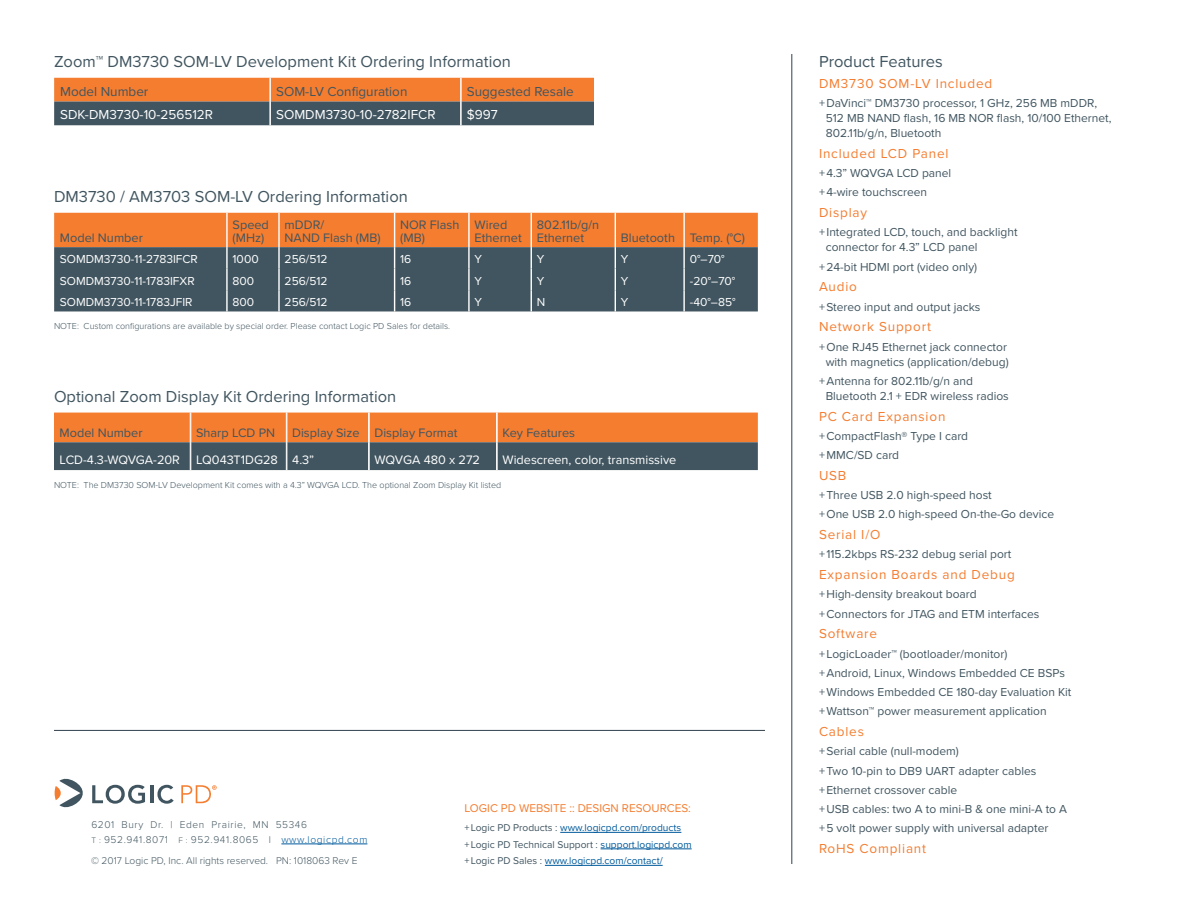
<style>
.page{position:relative;width:1188px;height:918px;background:#fff}
.page>*{position:absolute;margin:0;border:0;box-sizing:border-box;transform-origin:0 0}
.Chart_Title__gray{font:16.5px "Proxima Nova";color:#415560}
.Sidebar_Title__gray{font:16.5px "Proxima Nova";color:#415560}
.Side_Bar_Section_Hea{font:13.5px "Proxima Nova";letter-spacing:.06em;color:#f47d30}
.t1{font:13.5px "Proxima Nova";color:#fff}
.t2{font:13.5px "Proxima Nova";color:#415560}
.t3{font:12.75px/12.8px "Proxima Nova";color:#415560}
.t4{font:12.75px "Proxima Nova";color:#fff}
.Bullets{font:12px/15px "Proxima Nova";color:#415560}
.t5{font:12px "Proxima Nova";color:#fff}
.t6{font:11.7px "Proxima Nova";color:#f47d30}
.t7{font:300 10.2px/21.5px "Proxima Nova";color:#415560}
.t8{font:10.2px "Proxima Nova";color:#005a9c}
.t9{font:10.2px "Proxima Nova";color:#415560}
.t10{font:300 10.2px "Proxima Nova";letter-spacing:.06em;color:#415560}
.Notes__gray{font:300 9px "Proxima Nova";color:#415560}
.s1{font-size:8.25px}
.s2{color:#005a9c}
.s3{color:#415560}
</style>
<div class="page">
<hr style="left:792px;top:54px;width:1px;height:810px;background:#30414d">
<hr style="left:281px;top:844px;width:86px;height:1px;background:#005a9c">
<hr style="left:560px;top:832px;width:121px;height:1px;background:#005a9c">
<hr style="left:601px;top:849px;width:91px;height:1px;background:#005a9c">
<hr style="left:545px;top:865px;width:118px;height:1px;background:#005a9c">
<svg style="left:55px;top:778px;width:28px;height:30px"></svg>
<svg style="left:92px;top:785px;width:53px;height:19px"></svg>
<hr style="left:150px;top:785px;width:3px;height:18px;background:#415560">
<svg style="left:157px;top:785px;width:17px;height:19px"></svg>
<svg style="left:181px;top:785px;width:36px;height:18px"></svg>
<hr style="left:54px;top:730px;width:711px;height:1px;background:#30414d">
<svg style="left:54px;top:78px;width:540px;height:47px;background:#9b6b4b"></svg>
<svg style="left:54px;top:213px;width:704px;height:98px;background:#816552"></svg>
<hr style="left:683px;top:290px;width:2px;height:21px;background:#fff">
<svg style="left:54px;top:413px;width:704px;height:57px;background:#9d6b49"></svg>
<p class="Chart_Title__gray" style="left:54px;top:52px;width:459px">Zoom™ DM3730 SOM-LV Development Kit Ordering Information</p>
<p class="t2" style="left:60px;top:83px;width:90px">Model Number</p>
<p class="t2" style="left:276px;top:83px;width:133px">SOM-LV Configuration</p>
<p class="t2" style="left:467px;top:83px;width:108px">Suggested Resale</p>
<p class="t1" style="left:60px;top:107px;width:154px">SDK-DM3730-10-256512R</p>
<p class="t1" style="left:276px;top:107px;width:161px">SOMDM3730-10-2782IFCR</p>
<p class="t1" style="left:467px;top:107px;width:32px">$997</p>
<p class="Chart_Title__gray" style="left:54px;top:187px;width:355px">DM3730 / AM3703 SOM-LV Ordering Information</p>
<p class="t3" style="left:60px;top:231px;width:85px">Model Number</p>
<p class="t3" style="left:233px;top:218px;width:38px">Speed (MHz)</p>
<p class="t3" style="left:285px;top:218px;width:97px">mDDR/<br>NAND Flash (MB)</p>
<p class="t3" style="left:400px;top:218px;width:61px">NOR Flash (MB)</p>
<p class="t3" style="left:475px;top:218px;width:49px">Wired<br>Ethernet</p>
<p class="t3" style="left:537px;top:218px;width:64px">802.11b/g/n<br>Ethernet</p>
<p class="t3" style="left:621px;top:231px;width:56px">Bluetooth</p>
<p class="t3" style="left:690px;top:231px;width:57px">Temp. (°C)</p>
<p class="t5" style="left:60px;top:252px;width:140px">SOMDM3730-11-2783IFCR</p>
<p class="t5" style="left:233px;top:252px;width:28px">1000</p>
<p class="t5" style="left:285px;top:252px;width:45px">256/512</p>
<p class="t5" style="left:400px;top:252px;width:13px">16</p>
<p class="t5" style="left:475px;top:252px;width:9px">Y</p>
<p class="t5" style="left:537px;top:252px;width:9px">Y</p>
<p class="t5" style="left:621px;top:252px;width:9px">Y</p>
<p class="t5" style="left:690px;top:252px;width:36px">0°–70°</p>
<p class="t5" style="left:60px;top:273px;width:136px">SOMDM3730-11-1783IFXR</p>
<p class="t5" style="left:233px;top:273px;width:23px">800</p>
<p class="t5" style="left:285px;top:273px;width:45px">256/512</p>
<p class="t5" style="left:400px;top:273px;width:13px">16</p>
<p class="t5" style="left:475px;top:273px;width:9px">Y</p>
<p class="t5" style="left:537px;top:273px;width:9px">Y</p>
<p class="t5" style="left:621px;top:273px;width:9px">Y</p>
<p class="t5" style="left:690px;top:273px;width:47px">-20°–70°</p>
<p class="t5" style="left:60px;top:295px;width:134px">SOMDM3730-11-1783JFIR</p>
<p class="t5" style="left:233px;top:295px;width:23px">800</p>
<p class="t5" style="left:285px;top:295px;width:45px">256/512</p>
<p class="t5" style="left:400px;top:295px;width:13px">16</p>
<p class="t5" style="left:475px;top:295px;width:9px">Y</p>
<p class="t5" style="left:537px;top:295px;width:10px">N</p>
<p class="t5" style="left:621px;top:295px;width:9px">Y</p>
<p class="t5" style="left:690px;top:295px;width:47px">-40°–85°</p>
<p class="Notes__gray" style="left:54px;top:321px;width:398px">NOTE: Custom configurations are available by special order. Please contact Logic PD Sales for details.</p>
<p class="Chart_Title__gray" style="left:54px;top:386px;width:344px">Optional Zoom Display Kit Ordering Information</p>
<p class="t3" style="left:60px;top:426px;width:84px">Model Number</p>
<p class="t3" style="left:196px;top:426px;width:81px">Sharp LCD PN</p>
<p class="t3" style="left:292px;top:426px;width:69px">Display Size</p>
<p class="t3" style="left:375px;top:426px;width:85px">Display Format</p>
<p class="t3" style="left:503px;top:426px;width:74px">Key Features</p>
<p class="t4" style="left:60px;top:453px;width:122px">LCD-4.3-WQVGA-20R</p>
<p class="t4" style="left:196px;top:453px;width:83px">LQ043T1DG28</p>
<p class="t4" style="left:292px;top:453px;width:23px">4.3”</p>
<p class="t4" style="left:375px;top:453px;width:107px">WQVGA 480 x 272</p>
<p class="t4" style="left:503px;top:453px;width:175px">Widescreen, color, transmissive</p>
<p class="Notes__gray" style="left:54px;top:480px;width:449px">NOTE: The DM3730 SOM-LV Development Kit comes with a 4.3” WQVGA LCD. The optional Zoom Display Kit listed</p>
<p class="t10" style="left:91px;top:818px;width:217px">6201 Bury Dr. | Eden Prairie, MN 55346</p>
<p class="t7" style="left:91px;top:829px;width:278px"><span class="s1">T :</span> 952.941.8071 <span class="s1">F :</span> 952.941.8065 l <span class="s2">www.logicpd.com </span>© 2017 Logic PD, Inc. All rights reserved. PN: 1018063 Rev E</p>
<p class="t6" style="left:464px;top:801px;width:228px">LOGIC PD WEBSITE :: DESIGN RESOURCES:</p>
<p class="t8" style="left:464px;top:822px;width:219px"><span class="s3">+ Logic PD Products :</span> www.logicpd.com/products</p>
<p class="t9" style="left:464px;top:838px;width:229px">+ Logic PD Technical Support : <span class="s2">support.logicpd.com</span></p>
<p class="t8" style="left:464px;top:855px;width:200px"><span class="s3">+ Logic PD Sales :</span> www.logicpd.com/contact/</p>
<p class="Sidebar_Title__gray" style="left:819px;top:52px;width:125px">Product Features</p>
<p class="Side_Bar_Section_Hea" style="left:819px;top:75px;width:175px">DM3730 SOM-LV Included</p>
<p class="Bullets" style="left:826px;top:96px;width:287px;text-indent:-7px">+ DaVinci™ DM3730 processor, 1 GHz, 256 MB mDDR,<br>512 MB NAND flash, 16 MB NOR flash, 10/100 Ethernet,<br>802.11b/g/n, Bluetooth</p>
<p class="Side_Bar_Section_Hea" style="left:819px;top:145px;width:131px">Included LCD Panel</p>
<p class="Bullets" style="left:819px;top:166px;width:134px">+ 4.3” WQVGA LCD panel</p>
<p class="Bullets" style="left:819px;top:185px;width:110px">+ 4-wire touchscreen</p>
<p class="Side_Bar_Section_Hea" style="left:819px;top:204px;width:50px">Display</p>
<p class="Bullets" style="left:826px;top:225px;width:193px;text-indent:-7px">+ Integrated LCD, touch, and backlight connector for 4.3” LCD panel</p>
<p class="Bullets" style="left:819px;top:259px;width:160px">+ 24-bit HDMI port (video only)</p>
<p class="Side_Bar_Section_Hea" style="left:819px;top:279px;width:39px">Audio</p>
<p class="Bullets" style="left:819px;top:299px;width:163px">+ Stereo input and output jacks</p>
<p class="Side_Bar_Section_Hea" style="left:819px;top:319px;width:113px">Network Support</p>
<p class="Bullets" style="left:819px;top:339px;width:191px;text-align:center">+ One RJ45 Ethernet jack connector with magnetics (application/debug)</p>
<p class="Bullets" style="left:826px;top:374px;width:185px;text-indent:-7px">+ Antenna for 802.11b/g/n and<br>Bluetooth 2.1 + EDR wireless radios</p>
<p class="Side_Bar_Section_Hea" style="left:819px;top:408px;width:128px">PC Card Expansion</p>
<p class="Bullets" style="left:819px;top:429px;width:151px">+ CompactFlash® Type I card</p>
<p class="Bullets" style="left:819px;top:448px;width:82px">+ MMC/SD card</p>
<p class="Side_Bar_Section_Hea" style="left:819px;top:467px;width:29px">USB</p>
<p class="Bullets" style="left:819px;top:488px;width:174px">+ Three USB 2.0 high-speed host</p>
<p class="Bullets" style="left:819px;top:507px;width:237px">+ One USB 2.0 high-speed On-the-Go device</p>
<p class="Side_Bar_Section_Hea" style="left:819px;top:527px;width:63px">Serial I/O</p>
<p class="Bullets" style="left:819px;top:547px;width:194px">+ 115.2kbps RS-232 debug serial port</p>
<p class="Side_Bar_Section_Hea" style="left:819px;top:567px;width:197px">Expansion Boards and Debug</p>
<p class="Bullets" style="left:819px;top:587px;width:159px">+ High-density breakout board</p>
<p class="Bullets" style="left:819px;top:606px;width:222px">+ Connectors for JTAG and ETM interfaces</p>
<p class="Side_Bar_Section_Hea" style="left:819px;top:626px;width:60px">Software</p>
<p class="Bullets" style="left:819px;top:646px;width:190px">+ LogicLoader™ (bootloader/monitor)</p>
<p class="Bullets" style="left:819px;top:666px;width:248px">+ Android, Linux, Windows Embedded CE BSPs</p>
<p class="Bullets" style="left:819px;top:685px;width:254px">+ Windows Embedded CE 180-day Evaluation Kit</p>
<p class="Bullets" style="left:819px;top:704px;width:229px">+ Wattson™ power measurement application</p>
<p class="Side_Bar_Section_Hea" style="left:819px;top:724px;width:46px">Cables</p>
<p class="Bullets" style="left:819px;top:744px;width:141px">+ Serial cable (null-modem)</p>
<p class="Bullets" style="left:819px;top:763px;width:219px">+ Two 10-pin to DB9 UART adapter cables</p>
<p class="Bullets" style="left:819px;top:783px;width:140px">+ Ethernet crossover cable</p>
<p class="Bullets" style="left:819px;top:802px;width:250px">+ USB cables: two A to mini-B &amp; one mini-A to A</p>
<p class="Bullets" style="left:819px;top:821px;width:231px">+ 5 volt power supply with universal adapter</p>
<p class="Side_Bar_Section_Hea" style="left:819px;top:841px;width:109px">RoHS Compliant</p>
</div>
